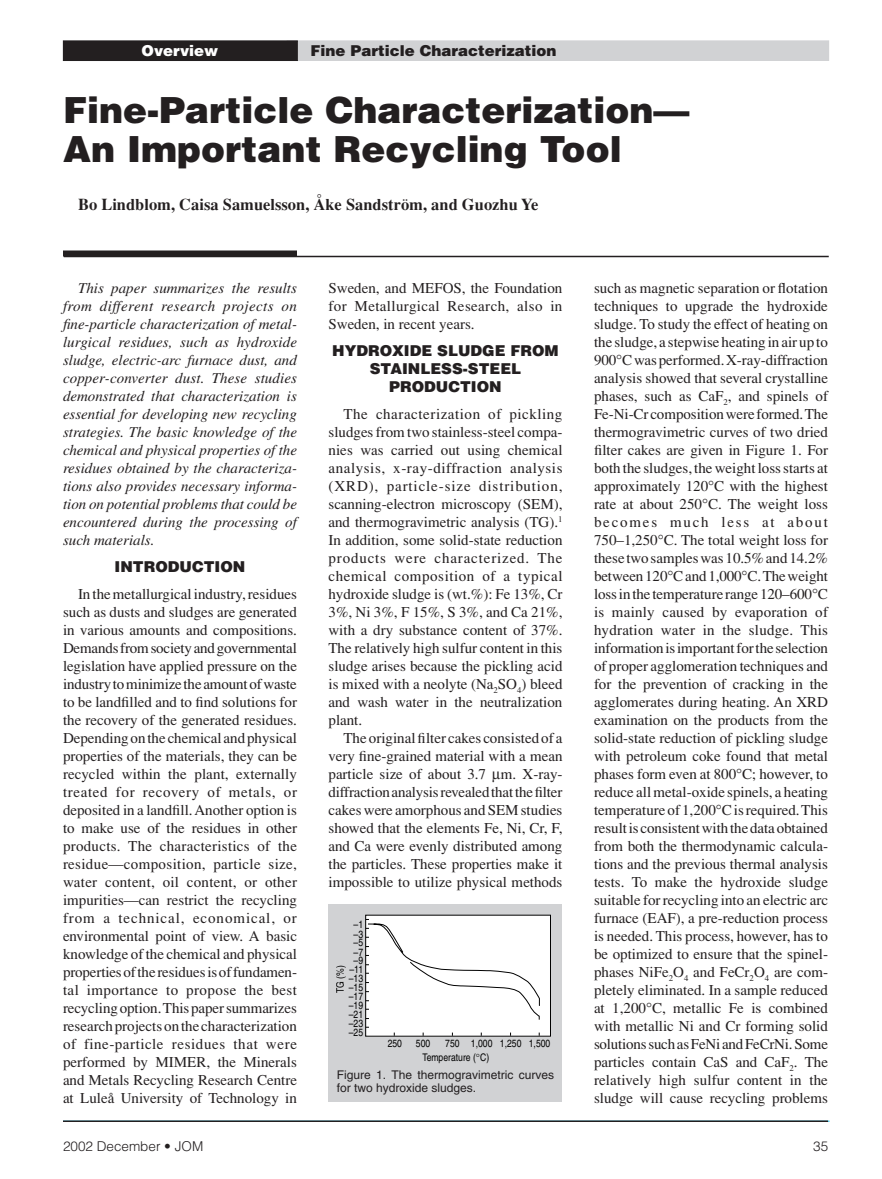
<style>
.page{position:relative;width:882px;height:1179px;background:#fff}
.page>*{position:absolute;margin:0;border:0;box-sizing:border-box;transform-origin:0 0}
.t1{font:900 36px/39px "Helvetica";color:#231f20}
.t2{font:700 16.5px "Times";color:#231f20}
.t3{font:15px/18px "Times";color:#231f20;text-align:justify}
.t4{font:italic 15px/18px "Times";color:#231f20;text-align:justify}
.t5{font:900 15px/18px "Helvetica";color:#231f20;text-align:center}
.t6{font:900 15px "Helvetica";color:#fff}
.t7{font:300 13.5px "Helvetica";color:#231f20}
.t8{font:12px/13.5px "Helvetica";color:#231f20}
.t9{font:condensed 10.5px/13.8px "Helvetica";color:#000}
</style>
<div class="page">
<hr style="left:63px;top:1120px;width:767px;height:2px;background:#55cae9">
<hr style="left:63px;top:1120px;width:765px;height:2px;background:#231f20">
<div style="left:328px;top:904px;width:234px;height:198px;background:#d1d2d4"></div>
<div style="left:366px;top:915px;width:184px;height:121px;background:#fff"></div>
<div style="left:365px;top:915px;width:186px;height:122px;border:1px solid #000"></div>
<svg style="left:366px;top:919px;width:174px;height:101px"></svg>
<div style="left:287px;top:41px;width:542px;height:19px;background:#d1d2d4"></div>
<div style="left:287px;top:40px;width:542px;height:21px;border:1px solid #d1d2d4"></div>
<div style="left:63px;top:41px;width:234px;height:20px;background:#231f20"></div>
<div style="left:63px;top:40px;width:235px;height:21px;border:1px solid #231f20"></div>
<hr style="left:64px;top:256px;width:765px;height:1px;background:#231f20">
<div style="left:63px;top:250px;width:234px;height:6px;background:#231f20"></div>
<p class="t6" style="left:142px;top:42px;width:78px">Overview</p>
<p class="t5" style="left:310px;top:42px;width:248px">Fine Particle Characterization</p>
<h1 class="t1" style="left:63px;top:91px;width:628px">Fine-Particle Characterization—<br>An Important Recycling Tool</h1>
<p class="t2" style="left:78px;top:195px;width:462px">Bo Lindblom, Caisa Samuelsson, Åke Sandström, and Guozhu Ye</p>
<p class="t4" style="left:63px;top:279px;width:236px;text-indent:15px">This paper summarizes the results from different research projects on fine-particle characterization of metal&shy;lurgical residues, such as hydroxide sludge, electric-arc furnace dust, and copper-converter dust. These studies demonstrated that characterization is essential for developing new recycling strategies. The basic knowledge of the chemical and physical properties of the residues obtained by the characteriza&shy;tions also provides necessary informa&shy;tion on potential problems that could be encountered during the processing of such materials.</p>
<p class="t5" style="left:115px;top:558px;width:132px">INTRODUCTION</p>
<p class="t3" style="left:63px;top:585px;width:236px;text-indent:15px">In the metallurgical industry, residues such as dusts and sludges are generated in various amounts and compositions.<br>Demands from society and governmental legislation have applied pressure on the industry to minimize the amount of waste to be landfilled and to find solutions for the recovery of the generated residues.<br>Depending on the chemical and physical properties of the materials, they can be recycled within the plant, externally treated for recovery of metals, or deposited in a landfill. Another option is to make use of the residues in other products. The characteristics of the residue—composition, particle size, water content, oil content, or other impurities—can restrict the recycling from a technical, economical, or environmental point of view. A basic knowledge of the chemical and physical properties of the residues is of fundamen&shy;tal importance to propose the best recycling option. This paper summarizes research projects on the characterization of fine-particle residues that were performed by MIMER, the Minerals and Metals Recycling Research Centre at Luleå University of Technology in</p>
<p class="t3" style="left:328px;top:279px;width:235px">Sweden, and MEFOS, the Foundation for Metallurgical Research, also in Sweden, in recent years.</p>
<p class="t5" style="left:332px;top:342px;width:228px">HYDROXIDE SLUDGE FROM<br>STAINLESS-STEEL<br>PRODUCTION</p>
<p class="t3" style="left:328px;top:405px;width:236px;text-indent:15px">The characterization of pickling sludges from two stainless-steel compa&shy;nies was carried out using chemical analysis, x-ray-diffraction analysis (XRD), particle-size distribution, scanning-electron microscopy (SEM), and thermogravimetric analysis (TG).<sup>1<br></sup>In addition, some solid-state reduction products were characterized. The chemical composition of a typical hydroxide sludge is (wt.%): Fe 13%, Cr 3%, Ni 3%, F 15%, S 3%, and Ca 21%, with a dry substance content of 37%.<br>The relatively high sulfur content in this sludge arises because the pickling acid is mixed with a neolyte (Na<sub>2</sub>SO<sub>4</sub>) bleed and wash water in the neutralization plant.</p>
<p class="t3" style="left:328px;top:729px;width:236px;text-indent:15px">The original filter cakes consisted of a very fine-grained material with a mean particle size of about 3.7 m. X-ray&shy;diffraction analysis revealed that the filter cakes were amorphous and SEM studies showed that the elements Fe, Ni, Cr, F, and Ca were evenly distributed among the particles. These properties make it impossible to utilize physical methods</p>
<p class="t9" style="left:354px;top:918px;width:11px">–1</p>
<p class="t9" style="left:354px;top:927px;width:11px">–3</p>
<p class="t9" style="left:354px;top:936px;width:11px">–5</p>
<p class="t9" style="left:354px;top:945px;width:11px">–7</p>
<p class="t9" style="left:354px;top:954px;width:11px">–9</p>
<p class="t9" style="left:349px;top:963px;width:15px">–11</p>
<p class="t9" style="left:333px;top:993px;width:29px;rotate:-90deg">TG (%)</p>
<p class="t9" style="left:349px;top:972px;width:16px">–13</p>
<p class="t9" style="left:349px;top:981px;width:16px">–15</p>
<p class="t9" style="left:349px;top:990px;width:16px">–17</p>
<p class="t9" style="left:349px;top:999px;width:16px">–19</p>
<p class="t9" style="left:349px;top:1007px;width:16px">–21</p>
<p class="t9" style="left:349px;top:1017px;width:16px">–23</p>
<p class="t9" style="left:349px;top:1025px;width:16px">–25</p>
<p class="t9" style="left:388px;top:1037px;width:16px">250</p>
<p class="t9" style="left:416px;top:1037px;width:16px">500</p>
<p class="t9" style="left:471px;top:1037px;width:81px">1,000 1,250 1,500</p>
<p class="t9" style="left:422px;top:1037px;width:68px;text-indent:23px">750<br>Temperature ( C)</p>
<p class="t8" style="left:337px;top:1068px;width:219px">Figure 1. The thermogravimetric curves for two hydroxide sludges.</p>
<p class="t3" style="left:594px;top:279px;width:236px">such as magnetic separation or flotation techniques to upgrade the hydroxide sludge. To study the effect of heating on the sludge, a stepwise heating in air up to 900 C was performed. X-ray-diffraction analysis showed that several crystalline phases, such as CaF<sub>2</sub>, and spinels of Fe-Ni-Cr composition were formed. The thermogravimetric curves of two dried filter cakes are given in Figure 1. For both the sludges, the weight loss starts at approximately 120 C with the highest rate at about 250 C. The weight loss becomes much less at about 750–1,250 C. The total weight loss for these two samples was 10.5% and 14.2% between 120 C and 1,000 C. The weight loss in the temperature range 120–600 C is mainly caused by evaporation of hydration water in the sludge. This information is important for the selection of proper agglomeration techniques and for the prevention of cracking in the agglomerates during heating. An XRD examination on the products from the solid-state reduction of pickling sludge with petroleum coke found that metal phases form even at 800 C; however, to reduce all metal-oxide spinels, a heating temperature of 1,200 C is required. This result is consistent with the data obtained from both the thermodynamic calcula&shy;tions and the previous thermal analysis tests. To make the hydroxide sludge suitable for recycling into an electric arc furnace (EAF), a pre-reduction process is needed. This process, however, has to be optimized to ensure that the spinel&shy;phases NiFe<sub>2</sub>O<sub>4</sub> and FeCr<sub>2</sub>O<sub>4</sub> are com&shy;pletely eliminated. In a sample reduced at 1,200 C, metallic Fe is combined with metallic Ni and Cr forming solid solutions such as FeNi and FeCrNi. Some particles contain CaS and CaF<sub>2</sub>. The relatively high sulfur content in the sludge will cause recycling problems</p>
<p class="t7" style="left:63px;top:1138px;width:142px">2002 December • JOM</p>
<p class="t7" style="left:813px;top:1137px;width:17px">35</p>
</div>
